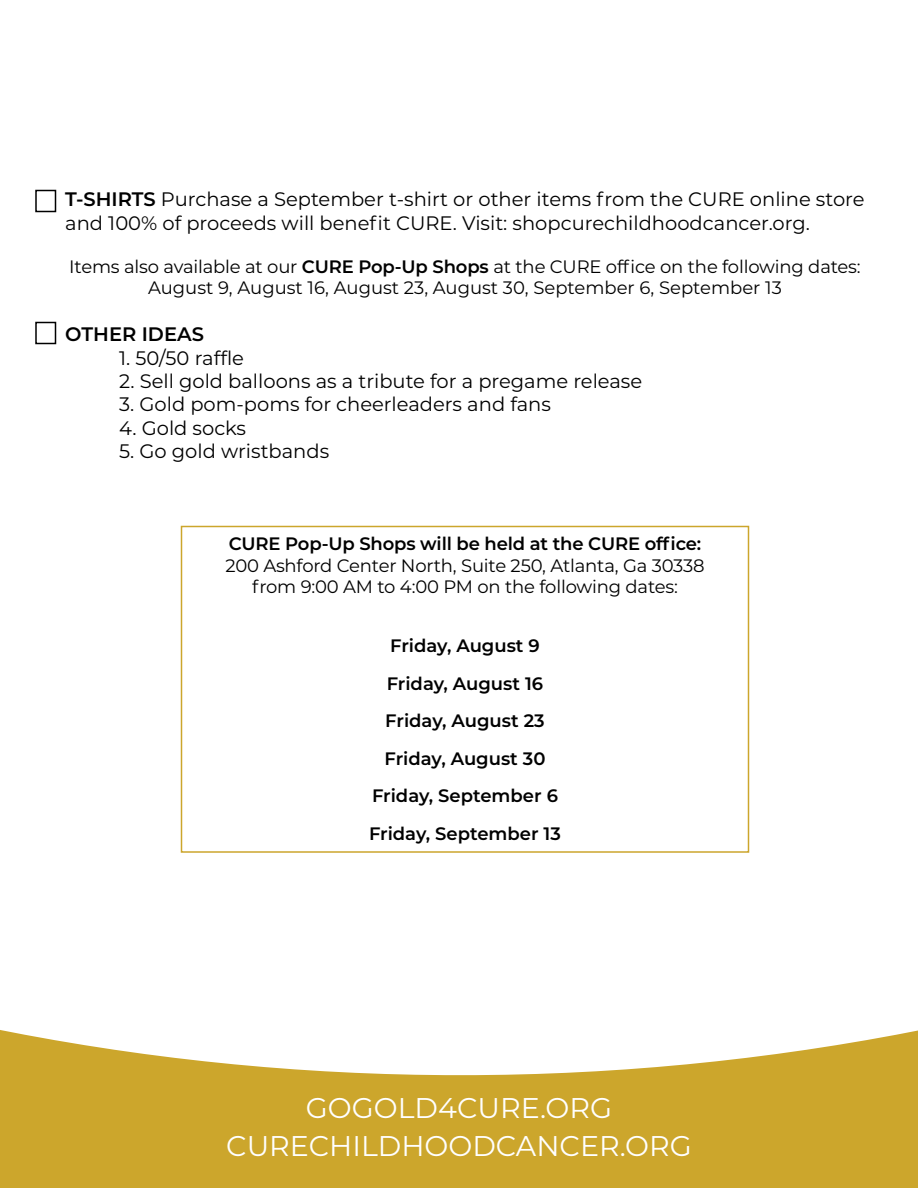
<style>
.page{position:relative;width:918px;height:1188px;background:#fff}
.page>*{position:absolute;margin:0;border:0;box-sizing:border-box;transform-origin:0 0}
.t1{font:28.5px/37.5px "Montserrat";color:#fff;text-align:center}
.t2{font:19.5px/23.4px "Montserrat";color:#000}
.t3{font:600 19.5px "Montserrat";color:#000}
.t4{font:18px/21.6px "Montserrat";letter-spacing:-.01em;color:#000;text-align:center}
.t5{font:600 18px/37.5px "Montserrat";letter-spacing:-.005em;color:#000;text-align:center}
.s1{font-weight:600}
</style>
<div class="page">
<div style="left:181px;top:526px;width:568px;height:327px;border:2px solid #cca62c"></div>
<svg style="left:0;top:1030px;width:918px;height:158px;fill:#cca62c"></svg>
<div style="left:35px;top:190px;width:21px;height:22px;border:2px solid #000"></div>
<div style="left:35px;top:322px;width:21px;height:22px;border:2px solid #000"></div>
<p class="t2" style="left:65px;top:187px;width:801px"><span class="s1">T-SHIRTS</span> Purchase a September t-shirt or other items from the CURE online store and 100% of proceeds will benefit CURE. Visit: shopcurechildhoodcancer.org.</p>
<p class="t4" style="left:69px;top:255px;width:793px">Items also available at our <span class="s1">CURE Pop-Up Shops</span> at the CURE office on the following dates:<br>August 9, August 16, August 23, August 30, September 6, September 13</p>
<p class="t3" style="left:65px;top:321px;width:140px">OTHER IDEAS</p>
<p class="t2" style="left:119px;top:345px;width:126px">1. 50/50 raffle</p>
<p class="t2" style="left:119px;top:369px;width:525px">2. Sell gold balloons as a tribute for a pregame release</p>
<p class="t2" style="left:119px;top:392px;width:433px">3. Gold pom-poms for cheerleaders and fans</p>
<p class="t2" style="left:119px;top:416px;width:128px">4. Gold socks</p>
<p class="t2" style="left:119px;top:439px;width:212px">5. Go gold wristbands</p>
<p class="t5" style="left:229px;top:524px;width:474px">CURE Pop-Up Shops will be held at the CURE office:</p>
<p class="t4" style="left:225px;top:554px;width:481px">200 Ashford Center North, Suite 250, Atlanta, Ga 30338 from 9:00 AM to 4:00 PM on the following dates:</p>
<p class="t5" style="left:369px;top:626px;width:193px">Friday, August 9<br>Friday, August 16<br>Friday, August 23<br>Friday, August 30<br>Friday, September 6<br>Friday, September 13</p>
<h1 class="t1" style="left:226px;top:1088px;width:467px">GOGOLD4CURE.ORG<br>CURECHILDHOODCANCER.ORG</h1>
</div>
